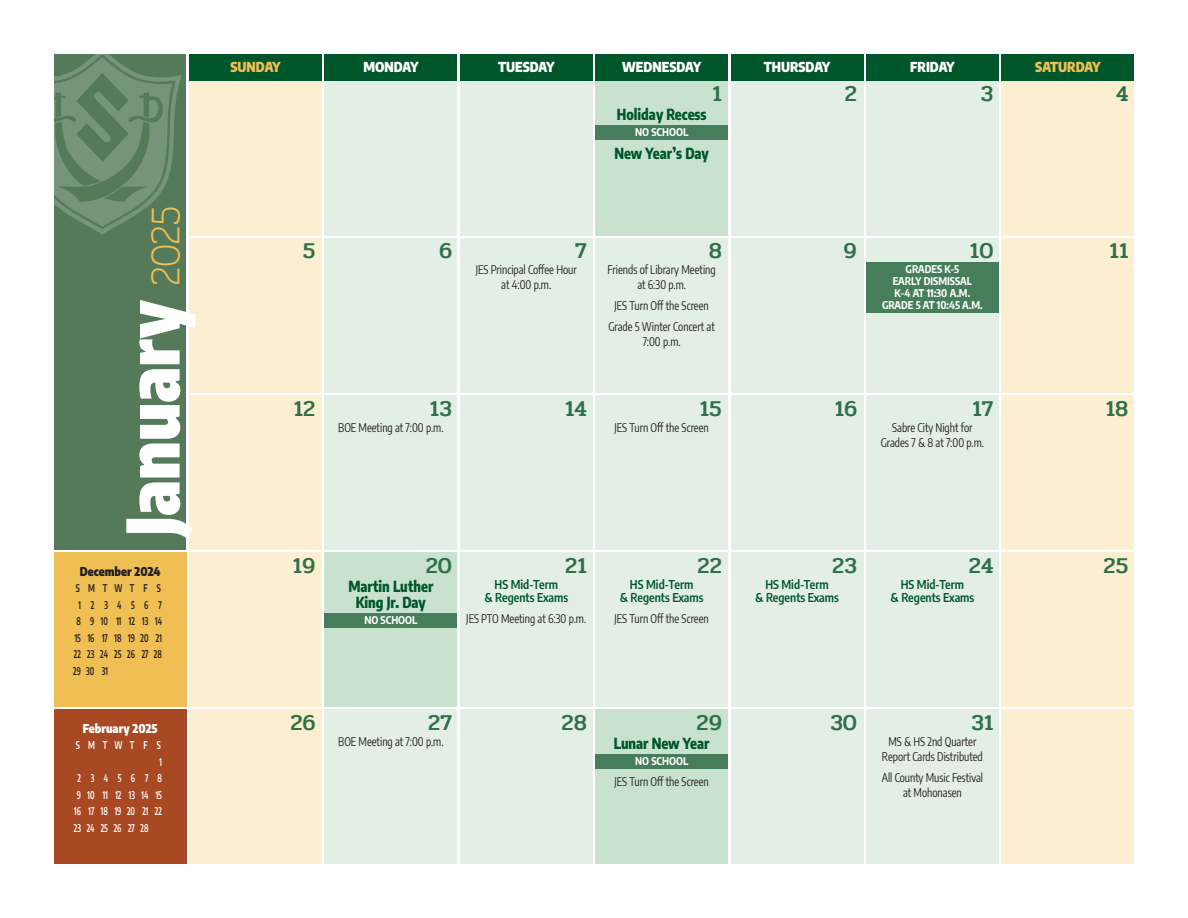
<style>
.page{position:relative;width:1188px;height:918px;background:#fff}
.page>*{position:absolute;margin:0;border:0;box-sizing:border-box;transform-origin:0 0}
.t1{font:900 72px "Encode Sans Condensed";letter-spacing:-.01em;color:#fff}
.t2{font:500 22.5px "Pridi";color:#2f6f4a}
.t3{font:800 15px/16.5px "Encode Sans Condensed";color:#00562b;text-align:center;scale:.95 1}
.t4{font:900 13.5px "Encode Sans Condensed";color:#fff}
.t5{font:900 13.5px "Encode Sans Condensed";color:#f0bf53}
.t6{font:12px/15px "Encode Sans Condensed";color:#231f20;text-align:center;scale:.9 1}
.t7{font:600 12px/13.5px "Encode Sans Condensed";color:#00562b;text-align:center}
.t8{font:900 12px "Encode Sans Condensed";color:#231f20}
.t9{font:900 12px "Encode Sans Condensed";color:#fff}
.t10{font:700 10.5px/12px "Encode Sans Condensed";color:#fff;text-align:center}
.t11{font:600 10.5px "Encode Sans Condensed";color:#231f20;scale:.75 1}
.t12{font:600 10.5px "Encode Sans Condensed";color:#fff;scale:.75 1}
.t13{font:600 10.5px "Encode Sans Condensed";color:#231f20;scale:.8 1}
.t14{font:600 10.5px "Encode Sans Condensed";letter-spacing:1.25em;color:#231f20;scale:.75 1}
.t15{font:600 10.5px "Encode Sans Condensed";color:#fff;scale:.8 1}
.t16{font:600 10.5px "Encode Sans Condensed";letter-spacing:1.215em;color:#fff;scale:.75 1}
.s1{font-family:"Pridi";font-weight:200;font-size:42px;color:#f0bf53}
</style>
<div class="page">
<div style="left:189px;top:81px;width:133px;height:154px;background:#fbeed1"></div>
<div style="left:325px;top:81px;width:132px;height:154px;background:#e3efe4"></div>
<div style="left:460px;top:81px;width:132px;height:154px;background:#e3efe4"></div>
<div style="left:731px;top:81px;width:132px;height:154px;background:#e3efe4"></div>
<div style="left:866px;top:81px;width:133px;height:154px;background:#e3efe4"></div>
<div style="left:1002px;top:81px;width:132px;height:154px;background:#fbeed1"></div>
<div style="left:189px;top:238px;width:133px;height:154px;background:#fbeed1"></div>
<div style="left:1002px;top:238px;width:132px;height:154px;background:#fbeed1"></div>
<div style="left:189px;top:395px;width:133px;height:155px;background:#fbeed1"></div>
<div style="left:1002px;top:395px;width:132px;height:155px;background:#fbeed1"></div>
<div style="left:189px;top:553px;width:133px;height:154px;background:#fbeed1"></div>
<div style="left:1002px;top:553px;width:132px;height:154px;background:#fbeed1"></div>
<div style="left:189px;top:710px;width:133px;height:154px;background:#fbeed1"></div>
<div style="left:1002px;top:710px;width:132px;height:154px;background:#fbeed1"></div>
<div style="left:325px;top:238px;width:132px;height:154px;background:#e3efe4"></div>
<div style="left:460px;top:238px;width:132px;height:154px;background:#e3efe4"></div>
<div style="left:596px;top:238px;width:132px;height:154px;background:#e3efe4"></div>
<div style="left:731px;top:238px;width:132px;height:154px;background:#e3efe4"></div>
<div style="left:866px;top:238px;width:133px;height:154px;background:#e3efe4"></div>
<div style="left:325px;top:395px;width:132px;height:155px;background:#e3efe4"></div>
<div style="left:460px;top:395px;width:132px;height:155px;background:#e3efe4"></div>
<div style="left:596px;top:395px;width:132px;height:155px;background:#e3efe4"></div>
<div style="left:731px;top:395px;width:132px;height:155px;background:#e3efe4"></div>
<div style="left:866px;top:395px;width:133px;height:155px;background:#e3efe4"></div>
<div style="left:460px;top:553px;width:132px;height:154px;background:#e3efe4"></div>
<div style="left:596px;top:553px;width:132px;height:154px;background:#e3efe4"></div>
<div style="left:731px;top:553px;width:132px;height:154px;background:#e3efe4"></div>
<div style="left:866px;top:553px;width:133px;height:154px;background:#e3efe4"></div>
<div style="left:325px;top:710px;width:132px;height:154px;background:#e3efe4"></div>
<div style="left:460px;top:710px;width:132px;height:154px;background:#e3efe4"></div>
<div style="left:731px;top:710px;width:132px;height:154px;background:#e3efe4"></div>
<div style="left:866px;top:710px;width:133px;height:154px;background:#e3efe4"></div>
<div style="left:189px;top:54px;width:133px;height:27px;background:#00562b"></div>
<div style="left:325px;top:54px;width:132px;height:27px;background:#00562b"></div>
<div style="left:460px;top:54px;width:132px;height:27px;background:#00562b"></div>
<div style="left:596px;top:54px;width:132px;height:27px;background:#00562b"></div>
<div style="left:731px;top:54px;width:132px;height:27px;background:#00562b"></div>
<div style="left:866px;top:54px;width:133px;height:27px;background:#00562b"></div>
<div style="left:1002px;top:54px;width:132px;height:27px;background:#00562b"></div>
<div style="left:596px;top:81px;width:132px;height:154px;background:#c9e2cf"></div>
<div style="left:596px;top:125px;width:132px;height:14px;background:#467d5a"></div>
<div style="left:866px;top:262px;width:133px;height:50px;background:#467d5a"></div>
<div style="left:325px;top:553px;width:132px;height:154px;background:#c9e2cf"></div>
<div style="left:325px;top:613px;width:132px;height:14px;background:#467d5a"></div>
<div style="left:596px;top:710px;width:132px;height:154px;background:#c9e2cf"></div>
<div style="left:596px;top:754px;width:132px;height:14px;background:#467d5a"></div>
<div style="left:55px;top:54px;width:131px;height:496px;background:#557a5a"></div>
<svg style="left:55px;top:54px;width:127px;height:181px"></svg>
<div style="left:54px;top:553px;width:132px;height:154px;background:#f0bf53"></div>
<div style="left:54px;top:710px;width:132px;height:154px;background:#a94924"></div>
<h1 class="t1" style="left:96px;top:536px;width:332px;rotate:-90deg">January <span class="s1">2025</span></h1>
<p class="t8" style="left:80px;top:562px;width:82px">December 2024</p>
<p class="t13" style="left:76px;top:581px;width:108px">SMTWTF S</p>
<p class="t14" style="left:78px;top:597px;width:113px">1234567</p>
<p class="t11" style="left:77px;top:614px;width:115px">8 910 11 121314</p>
<p class="t11" style="left:75px;top:630px;width:118px">15 16 17 18 19 20 21</p>
<p class="t11" style="left:74px;top:647px;width:119px">22 23 24 25 26 27 28</p>
<p class="t11" style="left:73px;top:663px;width:48px">29 30 31</p>
<p class="t9" style="left:83px;top:719px;width:76px">February 2025</p>
<p class="t15" style="left:76px;top:738px;width:108px">SMTWTF S</p>
<p class="t12" style="left:159px;top:754px;width:5px">1</p>
<p class="t16" style="left:77px;top:771px;width:114px">2345678</p>
<p class="t12" style="left:77px;top:787px;width:115px">9 10 11 12 13 14 15</p>
<p class="t12" style="left:74px;top:804px;width:118px">16 17 18 19 20 21 22</p>
<p class="t12" style="left:74px;top:820px;width:101px">23 24 25 26 27 28</p>
<p class="t5" style="left:231px;top:57px;width:52px">SUNDAY</p>
<p class="t4" style="left:363px;top:57px;width:57px">MONDAY</p>
<p class="t4" style="left:498px;top:57px;width:58px">TUESDAY</p>
<p class="t4" style="left:622px;top:57px;width:80px">WEDNESDAY</p>
<p class="t4" style="left:764px;top:57px;width:68px">THURSDAY</p>
<p class="t4" style="left:910px;top:57px;width:46px">FRIDAY</p>
<p class="t5" style="left:1035px;top:57px;width:67px">SATURDAY</p>
<p class="t3" style="left:617px;top:105px;width:96px">Holiday Recess</p>
<p class="t10" style="left:635px;top:125px;width:55px">NO SCHOOL</p>
<p class="t3" style="left:614px;top:144px;width:101px">New Year’s Day</p>
<h2 class="t2" style="left:712px;top:77px;width:11px">1</h2>
<h2 class="t2" style="left:845px;top:77px;width:14px">2</h2>
<h2 class="t2" style="left:981px;top:77px;width:14px">3</h2>
<h2 class="t2" style="left:1116px;top:77px;width:14px">4</h2>
<h2 class="t2" style="left:303px;top:235px;width:14px">5</h2>
<h2 class="t2" style="left:439px;top:235px;width:14px">6</h2>
<h2 class="t2" style="left:575px;top:235px;width:13px">7</h2>
<h2 class="t2" style="left:709px;top:235px;width:15px">8</h2>
<h2 class="t2" style="left:844px;top:235px;width:15px">9</h2>
<h2 class="t2" style="left:970px;top:235px;width:25px">10</h2>
<h2 class="t2" style="left:1110px;top:235px;width:20px">11</h2>
<p class="t6" style="left:476px;top:262px;width:114px">JES Principal Coffee Hour at 4:00 p.m.</p>
<p class="t6" style="left:608px;top:262px;width:122px">Friends of Library Meeting at 6:30 p.m.</p>
<p class="t6" style="left:608px;top:295px;width:120px;line-height:21px">JES Turn Off the Screen<br>Grade 5 Winter Concert at</p>
<p class="t6" style="left:643px;top:334px;width:44px">7:00 p.m.</p>
<p class="t10" style="left:882px;top:262px;width:102px">GRADES K-5<br>EARLY DISMISSAL<br>K-4 AT 11:30 A.M.<br>GRADE 5 AT 10:45 A.M.</p>
<h2 class="t2" style="left:294px;top:392px;width:23px">12</h2>
<h2 class="t2" style="left:430px;top:392px;width:23px">13</h2>
<h2 class="t2" style="left:565px;top:392px;width:23px">14</h2>
<h2 class="t2" style="left:700px;top:392px;width:24px">15</h2>
<h2 class="t2" style="left:835px;top:392px;width:24px">16</h2>
<h2 class="t2" style="left:972px;top:392px;width:23px">17</h2>
<h2 class="t2" style="left:1106px;top:392px;width:24px">18</h2>
<p class="t6" style="left:338px;top:419px;width:119px">BOE Meeting at 7:00 p.m.</p>
<p class="t6" style="left:615px;top:419px;width:106px">JES Turn Off the Screen</p>
<p class="t6" style="left:881px;top:419px;width:116px">Sabre City Night for<br>Grades 7 &amp; 8 at 7:00 p.m.</p>
<h2 class="t2" style="left:293px;top:549px;width:24px">19</h2>
<h2 class="t2" style="left:426px;top:549px;width:28px">20</h2>
<h2 class="t2" style="left:565px;top:549px;width:23px">21</h2>
<h2 class="t2" style="left:698px;top:549px;width:26px">22</h2>
<h2 class="t2" style="left:832px;top:549px;width:26px">23</h2>
<h2 class="t2" style="left:969px;top:549px;width:26px">24</h2>
<h2 class="t2" style="left:1104px;top:549px;width:26px">25</h2>
<p class="t3" style="left:348px;top:577px;width:91px">Martin Luther<br>King Jr. Day</p>
<p class="t10" style="left:364px;top:613px;width:55px">NO SCHOOL</p>
<p class="t7" style="left:484px;top:577px;width:85px">HS Mid-Term<br>&amp; Regents Exams</p>
<p class="t6" style="left:466px;top:611px;width:135px">JES PTO Meeting at 6:30 p.m.</p>
<p class="t7" style="left:620px;top:577px;width:85px">HS Mid-Term<br>&amp; Regents Exams</p>
<p class="t6" style="left:615px;top:611px;width:106px">JES Turn Off the Screen</p>
<p class="t7" style="left:755px;top:577px;width:85px">HS Mid-Term<br>&amp; Regents Exams</p>
<p class="t7" style="left:891px;top:577px;width:85px">HS Mid-Term<br>&amp; Regents Exams</p>
<h2 class="t2" style="left:290px;top:706px;width:27px">26</h2>
<h2 class="t2" style="left:428px;top:706px;width:25px">27</h2>
<h2 class="t2" style="left:562px;top:706px;width:27px">28</h2>
<h2 class="t2" style="left:696px;top:706px;width:27px">29</h2>
<h2 class="t2" style="left:830px;top:706px;width:28px">30</h2>
<h2 class="t2" style="left:972px;top:706px;width:23px">31</h2>
<p class="t6" style="left:338px;top:733px;width:119px">BOE Meeting at 7:00 p.m.</p>
<p class="t3" style="left:614px;top:734px;width:102px">Lunar New Year</p>
<p class="t10" style="left:635px;top:754px;width:55px">NO SCHOOL</p>
<p class="t6" style="left:615px;top:773px;width:106px">JES Turn Off the Screen</p>
<p class="t6" style="left:882px;top:733px;width:114px">MS &amp; HS 2nd Quarter<br>Report Cards Distributed</p>
<p class="t6" style="left:882px;top:769px;width:114px">All County Music Festival at Mohonasen</p>
</div>
